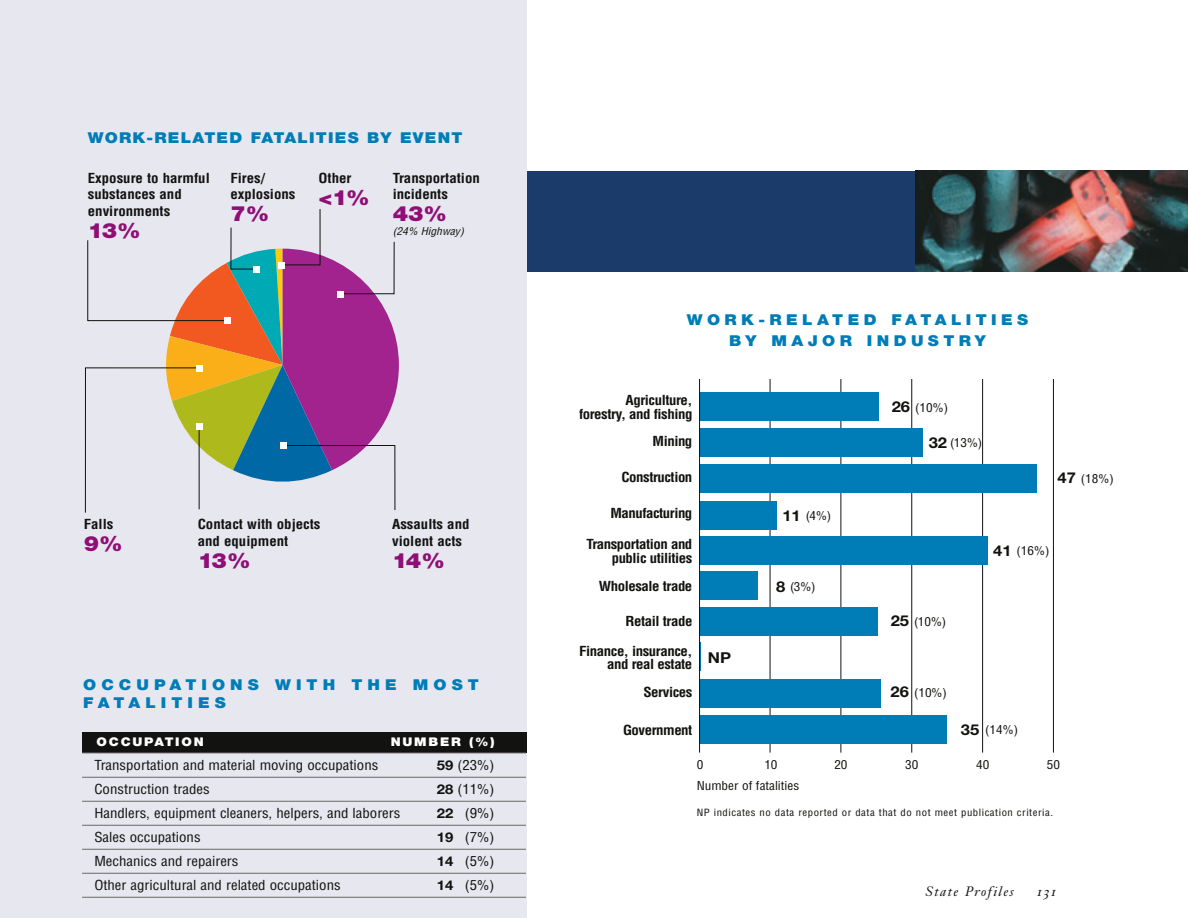
<style>
.page{position:relative;width:1188px;height:918px;background:#fff}
.page>*{position:absolute;margin:0;border:0;box-sizing:border-box;transform-origin:0 0}
.t1{font:900 21px "Helvetica Neue";letter-spacing:-.065em;color:#8f0f76;scale:1.1 1}
.t2{font:900 15px/21px "Helvetica Neue";letter-spacing:.265em;color:#007cb6;text-align:center;scale:1.1 1}
.t3{font:900 15px/18px "Helvetica Neue";letter-spacing:.305em;color:#007cb6;scale:1.1 1}
.t4{font:900 15px "Helvetica Neue";letter-spacing:.075em;color:#007cb6;scale:1.1 1}
.t5{font:700 15px "Helvetica Neue";color:#121210;scale:1.1 1}
.t6{font:condensed 13.5px "Helvetica";color:#121210;scale:1.1 1}
.t7{font:700 condensed 13.5px/13.5px "Helvetica";letter-spacing:-.03em;color:#121210;text-align:right;scale:1.1 1}
.t8{font:700 condensed 13.5px/16.5px "Helvetica";color:#121210;scale:1.1 1}
.t9{font:13.5px "Janson Text Italic Os F";letter-spacing:.105em;color:#121210}
.t10{font:condensed 12px "Helvetica";color:#121210;scale:1.1 1}
.t11{font:900 12px "Helvetica Neue";letter-spacing:.135em;color:#fff;scale:1.1 1}
.t12{font:italic condensed 10.5px "Helvetica";color:#121210;scale:1.1 1}
.t13{font:condensed 9.75px "Helvetica";letter-spacing:.05em;color:#121210;scale:1.1 1}
.s1{font-family:"Helvetica Neue";font-weight:700;font-stretch:normal}
.s2{font-family:"Helvetica Neue";font-weight:700;font-stretch:normal;font-size:15px}
</style>
<div class="page">
<div style="left:0;top:171px;width:1187px;height:100px;background:#1b3c6b"></div>
<div style="left:0;top:0;width:526px;height:918px;background:#e7e7f0"></div>
<hr style="left:770px;top:379px;width:1px;height:374px;background:#121210">
<hr style="left:841px;top:379px;width:1px;height:374px;background:#121210">
<hr style="left:911px;top:379px;width:1px;height:374px;background:#121210">
<hr style="left:982px;top:379px;width:1px;height:374px;background:#121210">
<hr style="left:1053px;top:379px;width:1px;height:374px;background:#121210">
<div style="left:700px;top:571px;width:58px;height:29px;background:#007cb6"></div>
<div style="left:699px;top:607px;width:178px;height:29px;background:#007cb6"></div>
<svg style="left:700px;top:642px;width:1px;height:29px"></svg>
<div style="left:700px;top:679px;width:181px;height:29px;background:#007cb6"></div>
<div style="left:699px;top:715px;width:248px;height:29px;background:#007cb6"></div>
<div style="left:699px;top:536px;width:288px;height:29px;background:#007cb6"></div>
<div style="left:699px;top:501px;width:78px;height:29px;background:#007cb6"></div>
<div style="left:699px;top:464px;width:338px;height:29px;background:#007cb6"></div>
<div style="left:699px;top:428px;width:224px;height:29px;background:#007cb6"></div>
<div style="left:699px;top:392px;width:180px;height:29px;background:#007cb6"></div>
<img style="left:915px;top:171px;width:273px;height:101px">
<div style="left:82px;top:732px;width:444px;height:21px;background:#121210"></div>
<hr style="left:82px;top:753px;width:444px;height:1px;background:#6d6867">
<hr style="left:82px;top:777px;width:444px;height:1px;background:#6d6867">
<hr style="left:82px;top:801px;width:444px;height:1px;background:#6d6867">
<hr style="left:82px;top:825px;width:444px;height:1px;background:#6d6867">
<hr style="left:82px;top:849px;width:444px;height:1px;background:#6d6867">
<hr style="left:82px;top:873px;width:444px;height:1px;background:#6d6867">
<hr style="left:82px;top:897px;width:444px;height:1px;background:#6d6867">
<svg style="left:87px;top:209px;width:312px;height:301px"></svg>
<div style="left:196px;top:365px;width:7px;height:7px;background:#fff"></div>
<div style="left:225px;top:317px;width:6px;height:7px;background:#fff"></div>
<hr style="left:699px;top:379px;width:1px;height:374px;background:#121210">
<p class="t4" style="left:88px;top:133px;width:342px">WORK-RELATED FATALITIES BY EVENT</p>
<p class="t8" style="left:88px;top:171px;width:112px">Exposure to harmful substances and environments</p>
<h1 class="t1" style="left:88px;top:223px;width:50px">13%</h1>
<p class="t8" style="left:230px;top:171px;width:61px">Fires/ explosions</p>
<h1 class="t1" style="left:230px;top:206px;width:37px">7%</h1>
<p class="t7" style="left:318px;top:172px;width:31px">Other</p>
<h1 class="t1" style="left:318px;top:190px;width:48px">&lt;1%</h1>
<p class="t8" style="left:393px;top:171px;width:81px">Transportation incidents</p>
<h1 class="t1" style="left:393px;top:206px;width:51px">43%</h1>
<p class="t12" style="left:393px;top:227px;width:66px">(24% Highway)</p>
<p class="t7" style="left:84px;top:519px;width:28px">Falls</p>
<h1 class="t1" style="left:84px;top:536px;width:37px">9%</h1>
<p class="t8" style="left:198px;top:517px;width:113px">Contact with objects and equipment</p>
<h1 class="t1" style="left:198px;top:553px;width:50px">13%</h1>
<p class="t8" style="left:392px;top:517px;width:72px">Assaults and violent acts</p>
<h1 class="t1" style="left:392px;top:553px;width:50px">14%</h1>
<p class="t3" style="left:83px;top:677px;width:361px">OCCUPATIONS WITH THE MOST<br>FATALITIES</p>
<p class="t11" style="left:97px;top:738px;width:99px">OCCUPATION</p>
<p class="t11" style="left:391px;top:738px;width:96px">NUMBER (%)</p>
<p class="t6" style="left:94px;top:760px;width:260px">Transportation and material moving occupations</p>
<p class="t6" style="left:437px;top:760px;width:54px"><span class="s1">59</span> (23%)</p>
<p class="t6" style="left:94px;top:784px;width:106px">Construction trades</p>
<p class="t6" style="left:437px;top:784px;width:54px"><span class="s1">28</span> (11%)</p>
<p class="t6" style="left:94px;top:808px;width:280px">Handlers, equipment cleaners, helpers, and laborers</p>
<p class="t6" style="left:437px;top:808px;width:54px"><span class="s1">22</span> (9%)</p>
<p class="t6" style="left:94px;top:832px;width:98px">Sales occupations</p>
<p class="t6" style="left:437px;top:832px;width:54px"><span class="s1">19</span> (7%)</p>
<p class="t6" style="left:94px;top:856px;width:133px">Mechanics and repairers</p>
<p class="t6" style="left:437px;top:856px;width:54px"><span class="s1">14</span> (5%)</p>
<p class="t6" style="left:94px;top:880px;width:225px">Other agricultural and related occupations</p>
<p class="t6" style="left:437px;top:880px;width:54px"><span class="s1">14</span> (5%)</p>
<p class="t2" style="left:687px;top:311px;width:312px">WORK-RELATED FATALITIES<br>BY MAJOR INDUSTRY</p>
<p class="t7" style="left:579px;top:395px;width:105px">Agriculture, forestry, and fishing</p>
<p class="t7" style="left:653px;top:435px;width:38px">Mining</p>
<p class="t7" style="left:621px;top:471px;width:66px">Construction</p>
<p class="t7" style="left:610px;top:507px;width:76px">Manufacturing</p>
<p class="t7" style="left:586px;top:539px;width:98px">Transportation and public utilities</p>
<p class="t7" style="left:599px;top:581px;width:87px">Wholesale trade</p>
<p class="t7" style="left:626px;top:615px;width:62px">Retail trade</p>
<p class="t7" style="left:579px;top:645px;width:104px">Finance, insurance, and real estate</p>
<p class="t7" style="left:643px;top:687px;width:46px">Services</p>
<p class="t7" style="left:623px;top:725px;width:65px">Government</p>
<p class="t5" style="left:708px;top:652px;width:23px">NP</p>
<p class="t10" style="left:782px;top:511px;width:46px"><span class="s2">11</span> (4%)</p>
<p class="t10" style="left:776px;top:582px;width:37px"><span class="s2">8</span> (3%)</p>
<p class="t10" style="left:892px;top:403px;width:53px"><span class="s2">26</span> (10%)</p>
<p class="t10" style="left:929px;top:438px;width:50px"><span class="s2">32</span> (13%)</p>
<p class="t10" style="left:1058px;top:474px;width:53px"><span class="s2">47</span> (18%)</p>
<p class="t10" style="left:891px;top:617px;width:52px"><span class="s2">25</span> (10%)</p>
<p class="t10" style="left:993px;top:546px;width:53px"><span class="s2">41</span> (16%)</p>
<p class="t10" style="left:891px;top:688px;width:53px"><span class="s2">26</span> (10%)</p>
<p class="t10" style="left:961px;top:725px;width:54px"><span class="s2">35</span> (14%)</p>
<p class="t10" style="left:697px;top:760px;width:7px">0</p>
<p class="t10" style="left:764px;top:760px;width:14px">10</p>
<p class="t10" style="left:834px;top:760px;width:13px">20</p>
<p class="t10" style="left:905px;top:760px;width:14px">30</p>
<p class="t10" style="left:976px;top:760px;width:14px">40</p>
<p class="t10" style="left:1047px;top:760px;width:14px">50</p>
<p class="t10" style="left:697px;top:781px;width:95px">Number of fatalities</p>
<p class="t13" style="left:697px;top:808px;width:325px">NP indicates no data reported or data that do not meet publication criteria.</p>
<p class="t9" style="left:926px;top:886px;width:90px">State Profiles</p>
<p class="t9" style="left:1036px;top:886px;width:22px">131</p>
</div>
